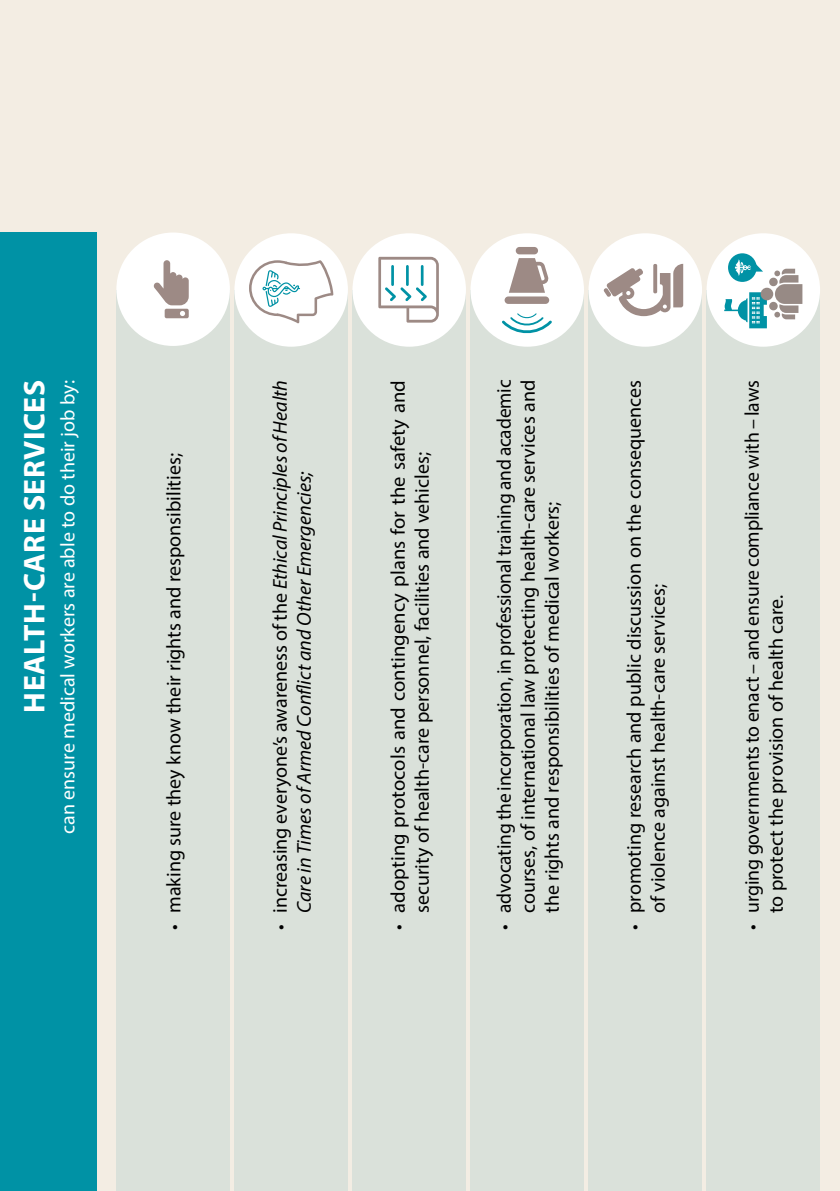
<style>
.page{position:relative;width:840px;height:1191px;background:#fff}
.page>*{position:absolute;margin:0;border:0;box-sizing:border-box;transform-origin:0 0}
.t1{font:700 30px "Myriad Pro";letter-spacing:.015em;color:#fff}
.t2{font:20px/24px "Myriad Pro";color:#000}
.t3{font:italic 20px/24px "Myriad Pro";color:#000}
.t4{font:20px "Myriad Pro";color:#fff}
.s1{font-style:normal}
</style>
<div class="page">
<div style="left:0;top:0;width:839px;height:1191px;background:#f3ede3"></div>
<div style="left:0;top:232px;width:96px;height:959px;background:#0092a5"></div>
<hr style="left:839px;top:0;width:1px;height:958px;background:#0092a5">
<div style="left:116px;top:290px;width:114px;height:901px;background:#dae1da"></div>
<div style="left:234px;top:290px;width:114px;height:901px;background:#dae1da"></div>
<div style="left:352px;top:290px;width:113px;height:901px;background:#dae1da"></div>
<div style="left:470px;top:290px;width:113px;height:901px;background:#dae1da"></div>
<div style="left:588px;top:290px;width:113px;height:901px;background:#dae1da"></div>
<div style="left:706px;top:290px;width:113px;height:901px;background:#dae1da"></div>
<div style="left:234px;top:233px;width:114px;height:114px;background:#fff;border-radius:50%"></div>
<svg style="left:249px;top:260px;width:84px;height:63px"></svg>
<div style="left:352px;top:233px;width:113px;height:114px;background:#fff;border-radius:50%"></div>
<svg style="left:378px;top:257px;width:60px;height:66px"></svg>
<div style="left:470px;top:233px;width:113px;height:114px;background:#fff;border-radius:50%"></div>
<div style="left:515px;top:247px;width:22px;height:7px;background:#9d8a85;border-radius:4px"></div>
<div style="left:504px;top:296px;width:45px;height:8px;background:#9d8a85;border-radius:4px"></div>
<svg style="left:509px;top:258px;width:39px;height:35px"></svg>
<svg style="left:502px;top:313px;width:50px;height:21px"></svg>
<div style="left:588px;top:233px;width:113px;height:114px;background:#fff;border-radius:50%"></div>
<svg style="left:603px;top:264px;width:79px;height:52px"></svg>
<div style="left:706px;top:233px;width:113px;height:114px;background:#fff;border-radius:50%"></div>
<svg style="left:727px;top:253px;width:29px;height:29px"></svg>
<svg style="left:724px;top:259px;width:78px;height:69px"></svg>
<div style="left:116px;top:232px;width:114px;height:114px;background:#fff;border-radius:50%"></div>
<svg style="left:153px;top:260px;width:36px;height:45px"></svg>
<div style="left:164px;top:309px;width:25px;height:9px;background:#9d8a85;border-radius:2px"></div>
<svg style="left:180px;top:311px;width:5px;height:5px"></svg>
<h1 class="t1" style="left:15px;top:712px;width:334px;rotate:-90deg">HEALTH-CARE SERVICES</h1>
<p class="t4" style="left:55px;top:833px;width:455px;rotate:-90deg">can ensure medical workers are able to do their job by:</p>
<p class="t2" style="left:161px;top:930px;width:478px;rotate:-90deg">• making sure they know their rights and responsibilities;</p>
<p class="t3" style="left:267px;top:913px;width:534px;text-indent:-17px;rotate:-90deg"><span class="s1">• increasing everyone’s awareness of the</span> Ethical Principles of Health<br>Care in Times of Armed Conflict and Other Emergencies;</p>
<p class="t2" style="left:385px;top:913px;width:534px;text-indent:-17px;rotate:-90deg">• adopting protocols and contingency plans for the safety and security of health-care personnel, facilities and vehicles;</p>
<p class="t2" style="left:491px;top:913px;width:535px;text-align:justify;text-indent:-17px;rotate:-90deg">• advocating the incorporation, in professional training and academic courses, of international law protecting health-care services and the rights and responsibilities of medical workers;</p>
<p class="t2" style="left:621px;top:913px;width:534px;text-indent:-17px;rotate:-90deg">• promoting research and public discussion on the consequences of violence against health-care services;</p>
<p class="t2" style="left:739px;top:913px;width:534px;text-indent:-17px;rotate:-90deg">• urging governments to enact – and ensure compliance with – laws to protect the provision of health care.</p>
</div>
